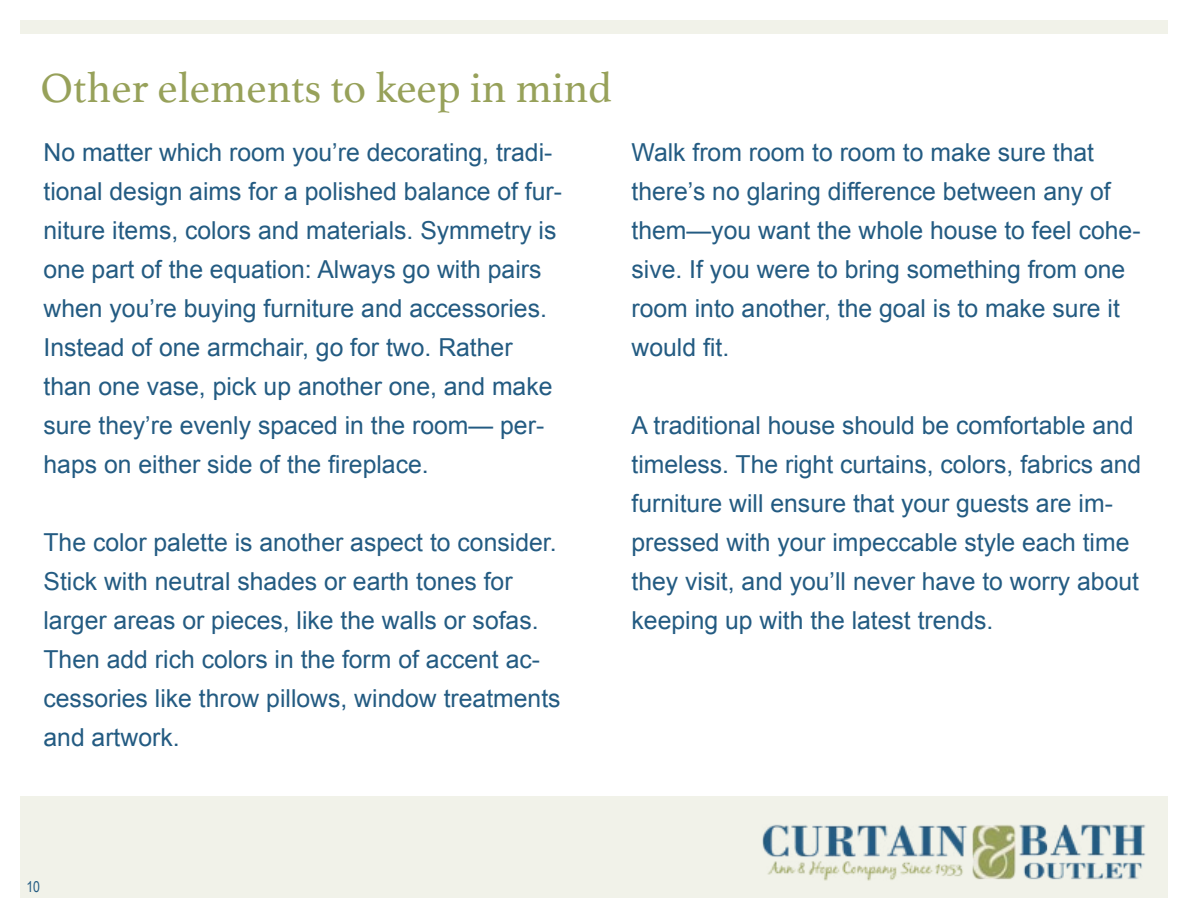
<style>
.page{position:relative;width:1188px;height:918px;background:#fff}
.page>*{position:absolute;margin:0;border:0;box-sizing:border-box;transform-origin:0 0}
.t1{font:43.65px "Athelas";color:#97a15a}
.t2{font:24.75px/39px "Arial";color:#235b82}
.t3{font:15px "Arial Narrow";color:#235b82}
</style>
<div class="page">
<div style="left:20px;top:796px;width:1148px;height:102px;background:#f1f2e9"></div>
<img style="left:762px;top:824px;width:384px;height:57px">
<div style="left:20px;top:20px;width:1148px;height:13px;background:#f1f2e9"></div>
<h1 class="t1" style="left:40px;top:53px;width:573px">Other elements to keep in mind</h1>
<p class="t2" style="left:44px;top:133px;width:520px">No matter which room you’re decorating, tradi&shy;tional design aims for a polished balance of fur&shy;niture items, colors and materials. Symmetry is one part of the equation: Always go with pairs when you’re buying furniture and accessories.<br>Instead of one armchair, go for two. Rather than one vase, pick up another one, and make sure they’re evenly spaced in the room— per&shy;haps on either side of the fireplace.</p>
<p class="t2" style="left:44px;top:523px;width:519px">The color palette is another aspect to consider.<br>Stick with neutral shades or earth tones for larger areas or pieces, like the walls or sofas.<br>Then add rich colors in the form of accent ac&shy;cessories like throw pillows, window treatments and artwork.</p>
<p class="t2" style="left:632px;top:133px;width:511px">Walk from room to room to make sure that there’s no glaring difference between any of them—you want the whole house to feel cohe&shy;sive. If you were to bring something from one room into another, the goal is to make sure it would fit.</p>
<p class="t2" style="left:632px;top:406px;width:511px">A traditional house should be comfortable and timeless. The right curtains, colors, fabrics and furniture will ensure that your guests are im&shy;pressed with your impeccable style each time they visit, and you’ll never have to worry about keeping up with the latest trends.</p>
<p class="t3" style="left:26px;top:876px;width:15px">10</p>
</div>
